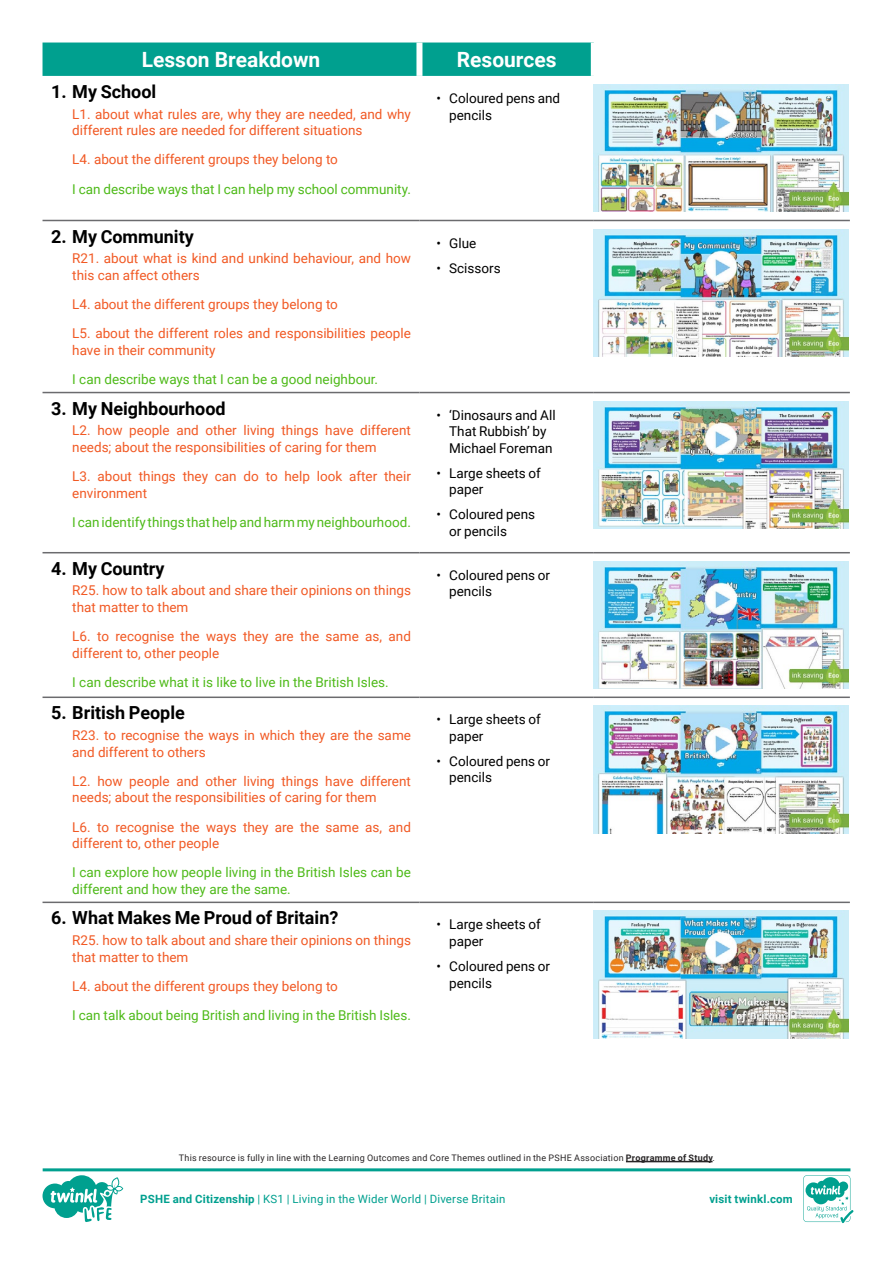
<style>
.page{position:relative;width:893px;height:1263px;background:#fff}
.page>*{position:absolute;margin:0;border:0;box-sizing:border-box;transform-origin:0 0}
.Heading_3{font:700 21px "Roboto";color:#fff}
.t1{font:700 18px "Roboto";color:#000}
.Adult_Body_Copy{font:13.5px/16.5px "Roboto";color:#f15924}
.Adult_Body_Copy-2{font:13.5px/16.5px "Roboto";color:#4eba19}
.t2{font:13.5px/16.5px "Roboto";color:#000}
.t3{font:11.4px "Roboto";letter-spacing:.02em;color:#00a08f}
.t4{font:700 11.4px "Roboto";letter-spacing:.02em;color:#00a08f}
.t5{font:9px "Roboto";letter-spacing:.025em;color:#282526}
.s1{font-weight:700}
</style>
<div class="page">
<div style="left:43px;top:43px;width:548px;height:33px;background:#00a08f"></div>
<hr style="left:43px;top:220px;width:376px;height:1px;background:#6b6b6e">
<hr style="left:419px;top:220px;width:175px;height:1px;background:#6b6b6e">
<hr style="left:594px;top:220px;width:256px;height:1px;background:#6b6b6e">
<hr style="left:43px;top:392px;width:376px;height:1px;background:#6b6b6e">
<hr style="left:419px;top:392px;width:175px;height:1px;background:#6b6b6e">
<hr style="left:594px;top:392px;width:256px;height:1px;background:#6b6b6e">
<hr style="left:43px;top:552px;width:376px;height:1px;background:#6b6b6e">
<hr style="left:419px;top:552px;width:175px;height:1px;background:#6b6b6e">
<hr style="left:594px;top:552px;width:256px;height:1px;background:#6b6b6e">
<hr style="left:43px;top:696px;width:376px;height:2px;background:#6b6b6e">
<hr style="left:419px;top:696px;width:175px;height:2px;background:#6b6b6e">
<hr style="left:594px;top:696px;width:256px;height:2px;background:#6b6b6e">
<hr style="left:43px;top:901px;width:376px;height:2px;background:#6b6b6e">
<hr style="left:419px;top:901px;width:175px;height:2px;background:#6b6b6e">
<hr style="left:594px;top:901px;width:256px;height:2px;background:#6b6b6e">
<div style="left:416px;top:43px;width:6px;height:33px;background:#fff"></div>
<img style="left:594px;top:84px;width:255px;height:128px">
<img style="left:594px;top:229px;width:255px;height:128px">
<img style="left:594px;top:401px;width:255px;height:128px">
<img style="left:594px;top:561px;width:255px;height:128px">
<img style="left:594px;top:706px;width:255px;height:127px">
<img style="left:594px;top:911px;width:255px;height:127px">
<hr style="left:626px;top:1161px;width:87px;height:1px;background:#282526">
<svg style="left:43px;top:1168px;width:810px;height:55px"></svg>
<p class="Heading_3" style="left:142px;top:45px;width:180px">Lesson Breakdown</p>
<p class="Heading_3" style="left:457px;top:45px;width:101px">Resources</p>
<p class="t1" style="left:51px;top:79px;width:107px">1. My School</p>
<p class="Adult_Body_Copy" style="left:72px;top:105px;width:340px">L1. about what rules are, why they are needed, and why different rules are needed for different situations</p>
<p class="Adult_Body_Copy" style="left:72px;top:151px;width:267px">L4. about the different groups they belong to</p>
<p class="Adult_Body_Copy-2" style="left:72px;top:180px;width:340px">I can describe ways that I can help my school community.</p>
<p class="t2" style="left:449px;top:89px;width:113px;text-indent:-13px">• Coloured pens and pencils</p>
<p class="t1" style="left:51px;top:223px;width:144px">2. My Community</p>
<p class="Adult_Body_Copy" style="left:72px;top:250px;width:340px">R21. about what is kind and unkind behaviour, and how this can affect others</p>
<p class="Adult_Body_Copy" style="left:72px;top:295px;width:267px">L4. about the different groups they belong to</p>
<p class="Adult_Body_Copy" style="left:72px;top:325px;width:340px">L5. about the different roles and responsibilities people have in their community</p>
<p class="Adult_Body_Copy-2" style="left:72px;top:370px;width:307px">I can describe ways that I can be a good neighbour.</p>
<p class="t1" style="left:51px;top:395px;width:176px">3. My Neighbourhood</p>
<p class="Adult_Body_Copy" style="left:72px;top:422px;width:340px">L2. how people and other living things have different needs; about the responsibilities of caring for them</p>
<p class="Adult_Body_Copy" style="left:72px;top:467px;width:340px">L3. about things they can do to help look after their environment</p>
<p class="Adult_Body_Copy-2" style="left:72px;top:513px;width:340px">I can identify things that help and harm my neighbourhood.</p>
<p class="t1" style="left:51px;top:556px;width:115px">4. My Country</p>
<p class="Adult_Body_Copy" style="left:72px;top:582px;width:340px">R25. how to talk about and share their opinions on things that matter to them</p>
<p class="Adult_Body_Copy" style="left:72px;top:628px;width:340px">L6. to recognise the ways they are the same as, and different to, other people</p>
<p class="Adult_Body_Copy-2" style="left:72px;top:673px;width:318px">I can describe what it is like to live in the British Isles.</p>
<p class="t1" style="left:51px;top:700px;width:135px">5. British People</p>
<p class="Adult_Body_Copy" style="left:72px;top:726px;width:340px">R23. to recognise the ways in which they are the same and different to others</p>
<p class="Adult_Body_Copy" style="left:72px;top:772px;width:340px">L2. how people and other living things have different needs; about the responsibilities of caring for them</p>
<p class="Adult_Body_Copy" style="left:72px;top:818px;width:340px">L6. to recognise the ways they are the same as, and different to, other people</p>
<p class="Adult_Body_Copy-2" style="left:72px;top:864px;width:340px">I can explore how people living in the British Isles can be different and how they are the same.</p>
<p class="t1" style="left:51px;top:905px;width:289px">6. What Makes Me Proud of Britain?</p>
<p class="Adult_Body_Copy" style="left:72px;top:931px;width:340px">R25. how to talk about and share their opinions on things that matter to them</p>
<p class="Adult_Body_Copy" style="left:72px;top:977px;width:267px">L4. about the different groups they belong to</p>
<p class="Adult_Body_Copy-2" style="left:72px;top:1006px;width:340px">I can talk about being British and living in the British Isles.</p>
<p class="t2" style="left:436px;top:234px;width:41px">• Glue</p>
<p class="t2" style="left:436px;top:259px;width:66px">• Scissors</p>
<p class="t2" style="left:449px;top:406px;width:108px;text-indent:-13px">• ‘Dinosaurs and All<br>That Rubbish’ by<br>Michael Foreman</p>
<p class="t2" style="left:449px;top:464px;width:93px;text-indent:-13px">• Large sheets of paper</p>
<p class="t2" style="left:449px;top:506px;width:87px;text-indent:-13px">• Coloured pens or pencils</p>
<p class="t2" style="left:449px;top:566px;width:102px;text-indent:-13px">• Coloured pens or pencils</p>
<p class="t2" style="left:449px;top:711px;width:93px;text-indent:-13px">• Large sheets of paper</p>
<p class="t2" style="left:449px;top:752px;width:102px;text-indent:-13px">• Coloured pens or pencils</p>
<p class="t2" style="left:449px;top:916px;width:93px;text-indent:-13px">• Large sheets of paper</p>
<p class="t2" style="left:449px;top:957px;width:102px;text-indent:-13px">• Coloured pens or pencils</p>
<p class="t5" style="left:179px;top:1151px;width:538px">This resource is fully in line with the Learning Outcomes and Core Themes outlined in the PSHE Association <span class="s1">Programme of Study</span>.</p>
<p class="t4" style="left:709px;top:1191px;width:85px">visit twinkl.com</p>
<p class="t3" style="left:140px;top:1191px;width:367px"><span class="s1">PSHE and Citizenship</span> | KS1 | Living in the Wider World | Diverse Britain</p>
</div>
